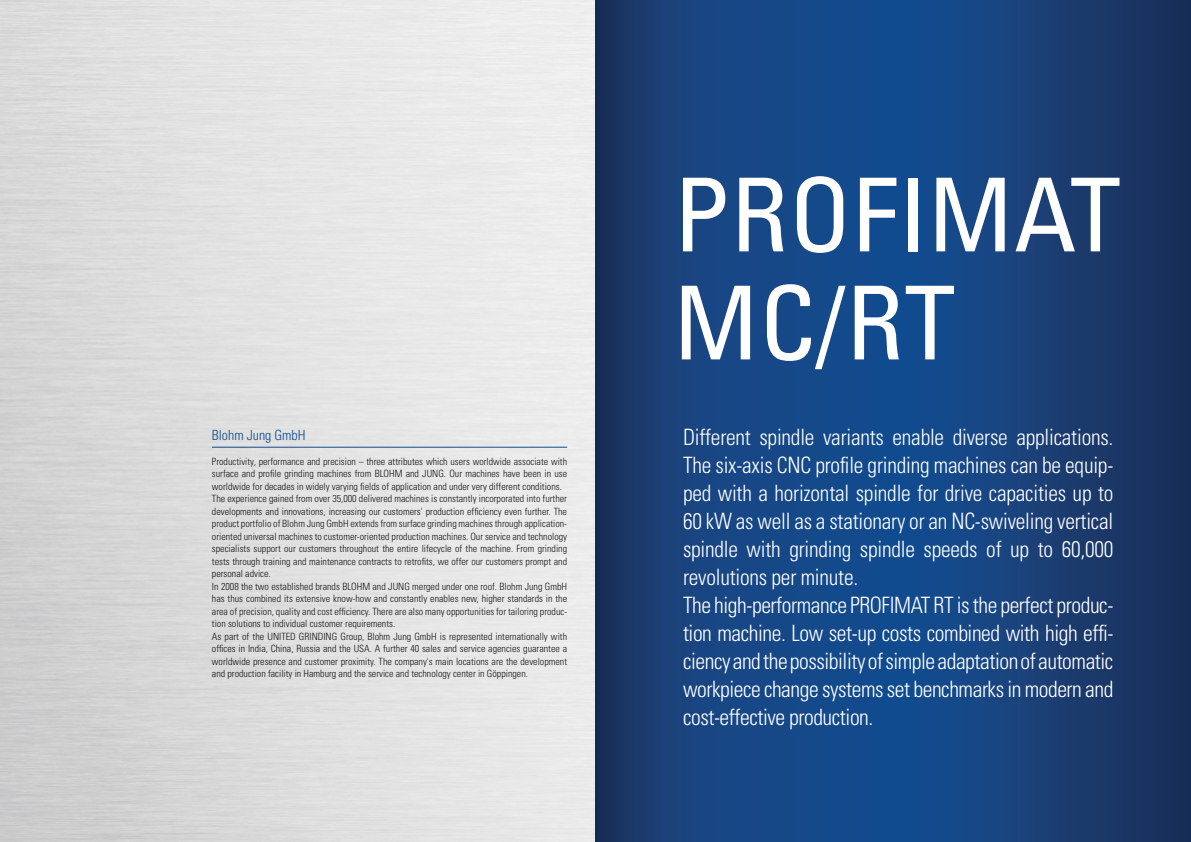
<style>
.page{position:relative;width:1191px;height:842px;background:#fff}
.page>*{position:absolute;margin:0;border:0;box-sizing:border-box;transform-origin:0 0}
.t1{font:condensed 102px/108px "Univers LT";letter-spacing:.01em;color:#fff}
.t2{font:300 condensed 22.5px/28px "Univers LT";letter-spacing:-.01em;color:#fff;scale:.96 1}
.t3{font:300 condensed 14px "Univers LT";letter-spacing:-.005em;color:#104c90}
.t4{font:300 condensed 10px/12.5px "Univers LT";color:#181817}
</style>
<div class="page">
<svg style="left:595px;top:0;width:596px;height:842px;background:#17417a"></svg>
<hr style="left:212px;top:447px;width:355px;height:1px;background:#104c90">
<h3 class="t3" style="left:212px;top:426px;width:95px">Blohm Jung GmbH</h3>
<p class="t4" style="left:212px;top:455px;width:357px">Productivity, performance and precision – three attributes which users worldwide associate with surface and profile grinding machines from BLOHM and JUNG. Our machines have been in use worldwide for decades in widely varying fields of application and under very different conditions.<br>The experience gained from over 35,000 delivered machines is constantly incorporated into further developments and innovations, increasing our customers' production efficiency even further. The product portfolio of Blohm Jung GmbH extends from surface grinding machines through application&shy;oriented universal machines to customer-oriented production machines. Our service and technology specialists support our customers throughout the entire lifecycle of the machine. From grinding tests through training and maintenance contracts to retrofits, we offer our customers prompt and personal advice.<br>In 2008 the two established brands BLOHM and JUNG merged under one roof. Blohm Jung GmbH has thus combined its extensive know-how and constantly enables new, higher standards in the area of precision, quality and cost efficiency. There are also many opportunities for tailoring produc&shy;tion solutions to individual customer requirements.<br>As part of the UNITED GRINDING Group, Blohm Jung GmbH is represented internationally with offices in India, China, Russia and the USA. A further 40 sales and service agencies guarantee a worldwide presence and customer proximity. The company's main locations are the development and production facility in Hamburg and the service and technology center in Göppingen.</p>
<h1 class="t1" style="left:673px;top:160px;width:449px">PROFIMAT<br>MC/RT</h1>
<p class="t2" style="left:683px;top:423px;width:450px">Different spindle variants enable diverse applications.<br>The six-axis CNC profile grinding machines can be equip&shy;ped with a horizontal spindle for drive capacities up to 60 kW as well as a stationary or an NC-swiveling vertical spindle with grinding spindle speeds of up to 60,000 revolutions per minute.<br>The high-performance PROFIMAT RT is the perfect produc&shy;tion machine. Low set-up costs combined with high effi&shy;ciency and the possibility of simple adaptation of automatic workpiece change systems set benchmarks in modern and cost-effective production.</p>
</div>
